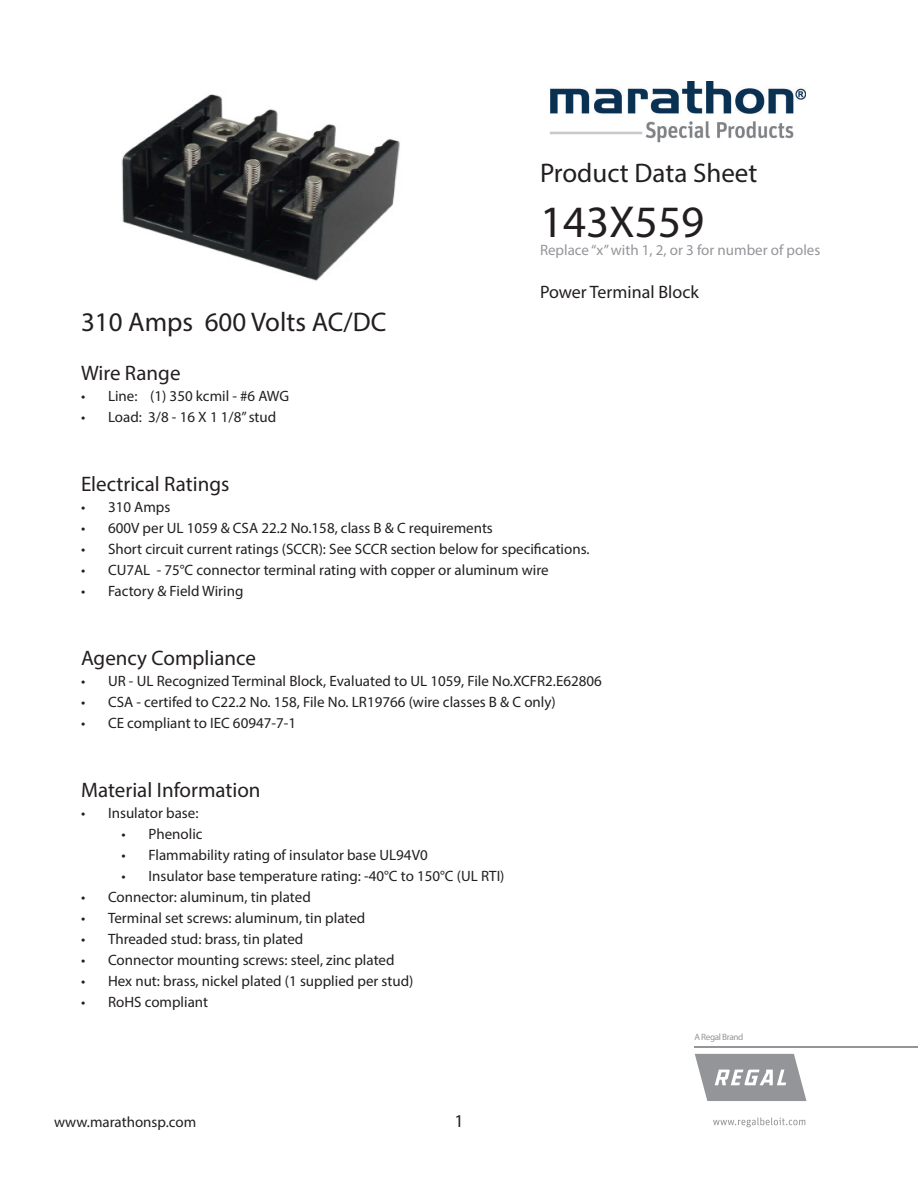
<style>
.page{position:relative;width:918px;height:1188px;background:#fff}
.page>*{position:absolute;margin:0;border:0;box-sizing:border-box;transform-origin:0 0}
.t1{font:45px "Myriad Pro";color:#231f20}
.t2{font:27px "Myriad Pro";color:#231f20}
.t3{font:21px "Myriad Pro";color:#231f20}
.t4{font:18px "Myriad Pro";color:#231f20}
.t5{font:15px "Myriad Pro";color:#231f20}
.t6{font:15px "Myriad Pro";color:#949599}
.t7{font:9.15px "Myriad Pro";letter-spacing:-.04em;color:#939598}
</style>
<div class="page">
<img style="left:550px;top:81px;width:256px;height:62px">
<hr style="left:695px;top:1046px;width:223px;height:1px;background:#939598">
<svg style="left:695px;top:1054px;width:111px;height:47px"></svg>
<svg style="left:713px;top:1118px;width:92px;height:9px"></svg>
<img style="left:121px;top:94px;width:279px;height:187px">
<h2 class="t2" style="left:540px;top:157px;width:219px">Product Data Sheet</h2>
<p class="t2" style="left:81px;top:305px;width:307px">310 Amps 600 Volts AC/DC</p>
<p class="t3" style="left:81px;top:360px;width:101px">Wire Range</p>
<p class="t5" style="left:81px;top:387px;width:210px">• Line: (1) 350 kcmil - #6 AWG</p>
<p class="t5" style="left:81px;top:408px;width:197px">• Load: 3/8 - 16 X 1 1/8” stud</p>
<p class="t1" style="left:540px;top:194px;width:166px">143X559</p>
<p class="t6" style="left:540px;top:241px;width:282px">Replace “x” with 1, 2, or 3 for number of poles</p>
<p class="t4" style="left:540px;top:281px;width:160px">Power Terminal Block</p>
<p class="t3" style="left:81px;top:471px;width:150px">Electrical Ratings</p>
<p class="t5" style="left:81px;top:498px;width:91px">• 310 Amps</p>
<p class="t5" style="left:81px;top:519px;width:413px">• 600V per UL 1059 &amp; CSA 22.2 No.158, class B &amp; C requirements</p>
<p class="t5" style="left:81px;top:540px;width:510px">• Short circuit current ratings (SCCR): See SCCR section below for specifications.</p>
<p class="t5" style="left:81px;top:561px;width:469px">• CU7AL - 75°C connector terminal rating with copper or aluminum wire</p>
<p class="t5" style="left:81px;top:582px;width:164px">• Factory &amp; Field Wiring</p>
<p class="t3" style="left:81px;top:645px;width:177px">Agency Compliance</p>
<p class="t5" style="left:81px;top:672px;width:522px">• UR - UL Recognized Terminal Block, Evaluated to UL 1059, File No.XCFR2.E62806</p>
<p class="t5" style="left:81px;top:693px;width:476px">• CSA - certifed to C22.2 No. 158, File No. LR19766 (wire classes B &amp; C only)</p>
<p class="t5" style="left:81px;top:714px;width:217px">• CE compliant to IEC 60947-7-1</p>
<p class="t3" style="left:81px;top:777px;width:181px">Material Information</p>
<p class="t5" style="left:81px;top:804px;width:119px">• Insulator base:</p>
<p class="t5" style="left:122px;top:825px;width:83px">• Phenolic</p>
<p class="t5" style="left:122px;top:846px;width:308px">• Flammability rating of insulator base UL94V0</p>
<p class="t5" style="left:122px;top:867px;width:385px">• Insulator base temperature rating: -40°C to 150°C (UL RTI)</p>
<p class="t5" style="left:81px;top:888px;width:231px">• Connector: aluminum, tin plated</p>
<p class="t5" style="left:81px;top:909px;width:286px">• Terminal set screws: aluminum, tin plated</p>
<p class="t5" style="left:81px;top:930px;width:224px">• Threaded stud: brass, tin plated</p>
<p class="t5" style="left:81px;top:951px;width:315px">• Connector mounting screws: steel, zinc plated</p>
<p class="t5" style="left:81px;top:972px;width:334px">• Hex nut: brass, nickel plated (1 supplied per stud)</p>
<p class="t5" style="left:81px;top:993px;width:129px">• RoHS compliant</p>
<p class="t5" style="left:54px;top:1113px;width:144px">www.marathonsp.com</p>
<p class="t4" style="left:454px;top:1110px;width:11px">1</p>
<p class="t7" style="left:694px;top:1031px;width:51px">A Regal Brand</p>
</div>
